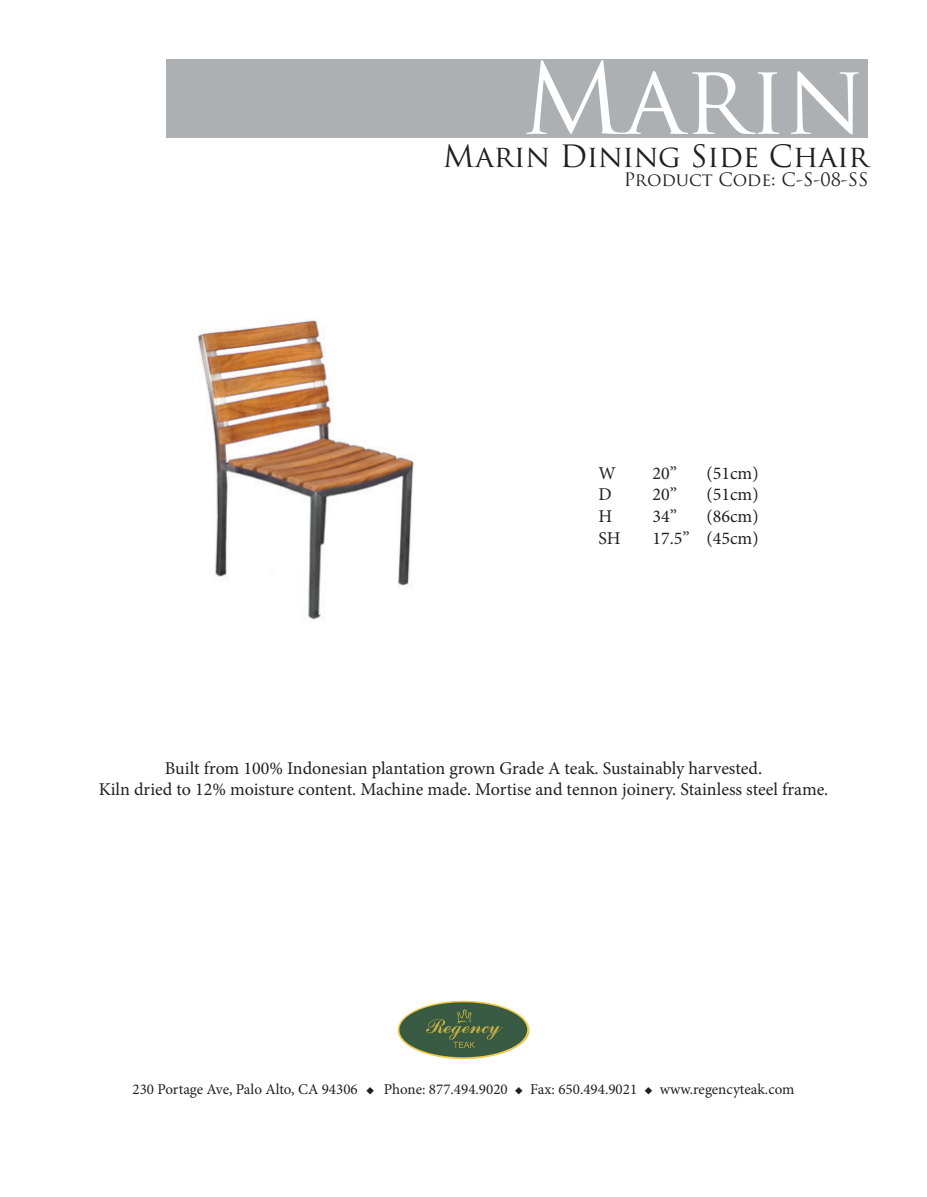
<style>
.page{position:relative;width:927px;height:1197px;background:#fff}
.page>*{position:absolute;margin:0;border:0;box-sizing:border-box;transform-origin:0 0}
.t1{font:96px "Trajan Pro";color:#fff}
.t2{font:30px "Trajan Pro";letter-spacing:-.01em;color:#231f20}
.t3{font:18px "Minion Pro";color:#231f20}
.t4{font:18px "Trajan Pro";letter-spacing:-.005em;color:#231f20}
.t5{font:15px "Minion Pro";color:#231f20}
</style>
<div class="page">
<img style="left:397px;top:1000px;width:133px;height:59px">
<div style="left:166px;top:59px;width:702px;height:79px;background:#adb0b2"></div>
<img style="left:197px;top:320px;width:217px;height:300px">
<p class="t1" style="left:521px;top:38px;width:344px">Marin</p>
<p class="t4" style="left:624px;top:169px;width:246px">Product Code: C-S-08-SS</p>
<p class="t2" style="left:443px;top:137px;width:427px">Marin Dining Side Chair</p>
<p class="t3" style="left:598px;top:461px;width:19px">W</p>
<p class="t3" style="left:652px;top:461px;width:26px">20”</p>
<p class="t3" style="left:706px;top:461px;width:54px">(51cm)</p>
<p class="t3" style="left:598px;top:483px;width:15px">D</p>
<p class="t3" style="left:652px;top:483px;width:26px">20”</p>
<p class="t3" style="left:706px;top:483px;width:54px">(51cm)</p>
<p class="t3" style="left:598px;top:504px;width:15px">H</p>
<p class="t3" style="left:652px;top:504px;width:26px">34”</p>
<p class="t3" style="left:706px;top:504px;width:54px">(86cm)</p>
<p class="t3" style="left:598px;top:526px;width:24px">SH</p>
<p class="t3" style="left:652px;top:526px;width:108px">17.5” (45cm)</p>
<p class="t3" style="left:165px;top:756px;width:599px">Built from 100% Indonesian plantation grown Grade A teak. Sustainably harvested.</p>
<p class="t3" style="left:99px;top:777px;width:731px">Kiln dried to 12% moisture content. Machine made. Mortise and tennon joinery. Stainless steel frame.</p>
<p class="t5" style="left:133px;top:1080px;width:663px">230 Portage Ave, Palo Alto, CA 94306 ◆ Phone: 877.494.9020 ◆ Fax: 650.494.9021 ◆ www.regencyteak.com</p>
</div>
